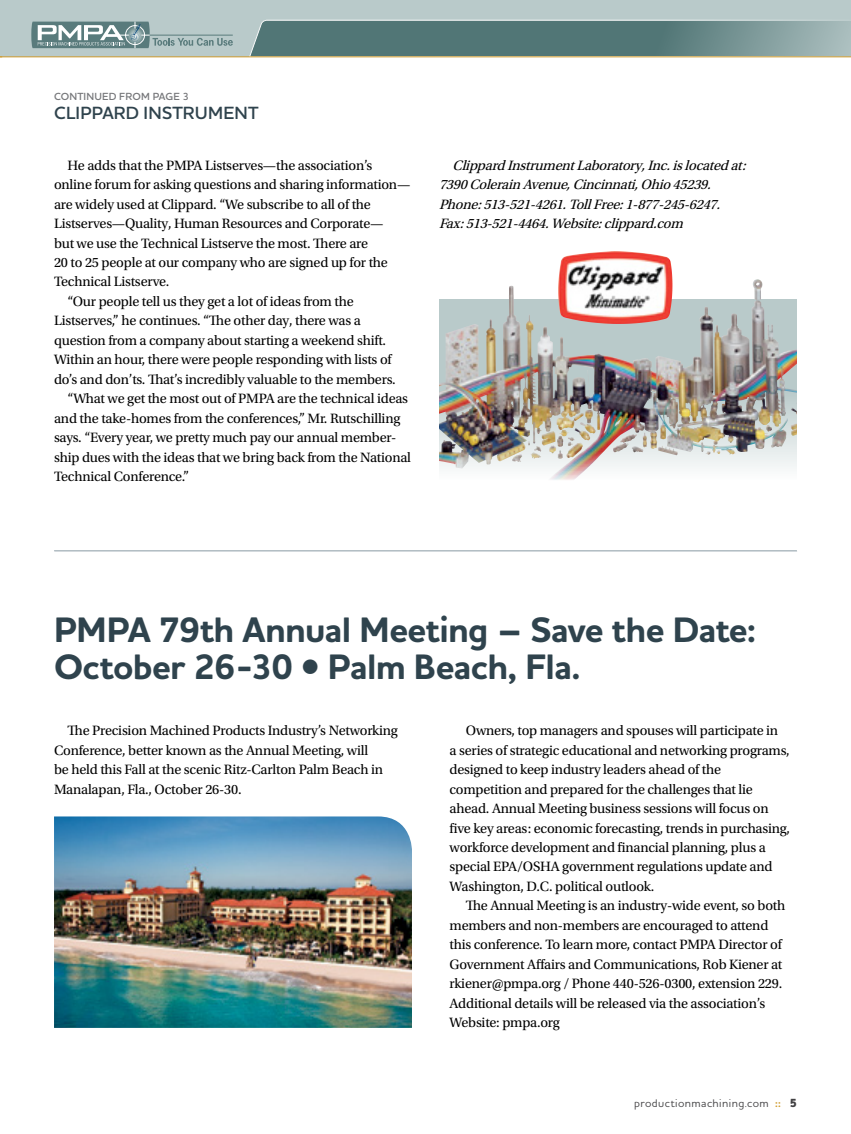
<style>
.page{position:relative;width:851px;height:1134px;background:#fff}
.page>*{position:absolute;margin:0;border:0;box-sizing:border-box;transform-origin:0 0}
.t1{font:700 36px/37.5px "Houschka Pro";letter-spacing:-.02em;color:#2f434d}
.t2{font:600 18px "Houschka Pro";letter-spacing:.01em;color:#2f434d}
.t3{font:14.25px/19.5px "Utopia Std";letter-spacing:-.015em;color:#000}
.t4{font:italic 14.25px/19.5px "Utopia Std";color:#000}
.t5{font:500 11.25px "Houschka Pro";letter-spacing:.04em;color:#464547}
.t6{font:600 10.5px "Houschka Pro";letter-spacing:.015em;color:#77787b}
.s1{font-weight:700;font-size:10.5px;color:#d09b2c}
.s2{font-weight:800;font-size:12px;color:#414042}
</style>
<div class="page">
<img style="left:439px;top:299px;width:357px;height:181px">
<div style="left:0;top:0;width:850px;height:57px;background:#b9caca"></div>
<svg style="left:248px;top:19px;width:602px;height:39px;background:#6a8988"></svg>
<svg style="left:31px;top:22px;width:202px;height:26px"></svg>
<hr style="left:0;top:56px;width:850px;height:1px;background:#d09b2c">
<hr style="left:54px;top:550px;width:743px;height:1px;background:#8496a0">
<img style="left:595px;top:279px;width:162px;height:116px">
<img style="left:573px;top:251px;width:40px;height:4px">
<img style="left:54px;top:816px;width:358px;height:212px">
<p class="t6" style="left:54px;top:89px;width:136px">CONTINUED FROM PAGE 3</p>
<p class="t2" style="left:54px;top:102px;width:206px">CLIPPARD INSTRUMENT</p>
<p class="t3" style="left:68px;top:155px;width:306px">He adds that the PMPA Listserves—the association’s</p>
<p class="t3" style="left:54px;top:175px;width:358px">online forum for asking questions and sharing information—</p>
<p class="t3" style="left:54px;top:194px;width:318px">are widely used at Clippard. “We subscribe to all of the</p>
<p class="t3" style="left:54px;top:214px;width:331px">Listserves—Quality, Human Resources and Corporate—</p>
<p class="t3" style="left:54px;top:233px;width:315px">but we use the Technical Listserve the most. There are</p>
<p class="t3" style="left:54px;top:253px;width:335px">20 to 25 people at our company who are signed up for the</p>
<p class="t3" style="left:54px;top:272px;width:117px">Technical Listserve.</p>
<p class="t3" style="left:67px;top:292px;width:288px">“Our people tell us they get a lot of ideas from the</p>
<p class="t3" style="left:54px;top:311px;width:308px">Listserves,” he continues. “The other day, there was a</p>
<p class="t3" style="left:54px;top:331px;width:333px">question from a company about starting a weekend shift.</p>
<p class="t3" style="left:54px;top:350px;width:339px">Within an hour, there were people responding with lists of</p>
<p class="t3" style="left:54px;top:370px;width:343px">do’s and don’ts. That’s incredibly valuable to the members.</p>
<p class="t3" style="left:67px;top:389px;width:342px">“What we get the most out of PMPA are the technical ideas</p>
<p class="t3" style="left:54px;top:409px;width:348px">and the take-homes from the conferences,” Mr. Rutschilling</p>
<p class="t3" style="left:54px;top:428px;width:344px">says. “Every year, we pretty much pay our annual member-</p>
<p class="t3" style="left:54px;top:448px;width:358px">ship dues with the ideas that we bring back from the National</p>
<p class="t3" style="left:54px;top:467px;width:137px">Technical Conference.”</p>
<p class="t4" style="left:439px;top:155px;width:312px;text-indent:14px">ClippardInstrumentLaboratory,Inc.islocatedat:<br>7390ColerainAvenue,Cincinnati,Ohio45239.<br>Phone:513-521-4261.TollFree:1-877-245-6247.<br>Fax:513-521-4464.Website:clippard.com</p>
<h1 class="t1" style="left:54px;top:612px;width:703px">PMPA 79th Annual Meeting – Save the Date:<br>October 26-30 • Palm Beach, Fla.</h1>
<p class="t3" style="left:54px;top:721px;width:345px;text-indent:13px">The Precision Machined Products Industry’s Networking Conference, better known as the Annual Meeting, will<br>be held this Fall at the scenic Ritz-Carlton Palm Beach in Manalapan, Fla., October 26-30.</p>
<p class="t3" style="left:449px;top:721px;width:342px;text-indent:16px">Owners, top managers and spouses will participate in<br>a series of strategic educational and networking programs, designed to keep industry leaders ahead of the competition and prepared for the challenges that lie ahead. Annual Meeting business sessions will focus on five key areas: economic forecasting, trends in purchasing, workforce development and financial planning, plus a special EPA/OSHA government regulations update and Washington, D.C. political outlook.</p>
<p class="t3" style="left:449px;top:896px;width:337px;text-indent:16px">The Annual Meeting is an industry-wide event, so both members and non-members are encouraged to attend this conference. To learn more, contact PMPA Director of Government Affairs and Communications, Rob Kiener at rkiener@pmpa.org / Phone 440-526-0300, extension 229.<br>Additional details will be released via the association’s Website: pmpa.org</p>
<p class="t5" style="left:634px;top:1096px;width:164px">productionmachining.com <span class="s1">::</span> <span class="s2">5</span></p>
</div>
